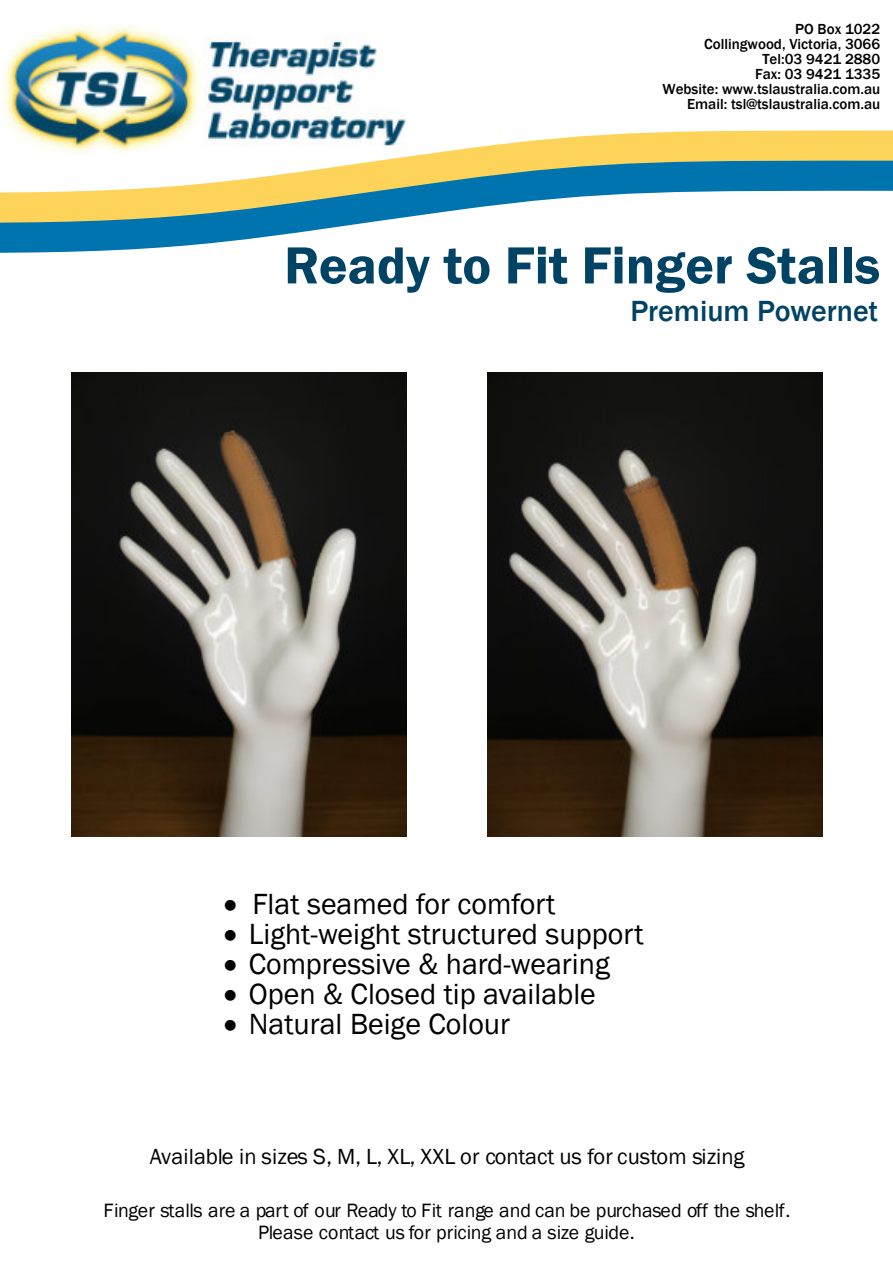
<style>
.page{position:relative;width:893px;height:1263px;background:#fff}
.page>*{position:absolute;margin:0;border:0;box-sizing:border-box;transform-origin:0 0}
.t1{font:600 54px "Franklin Gothic";color:#004364}
.t2{font:30px/30px "Franklin Gothic";color:#000}
.t3{font:500 30px "Franklin Gothic";color:#004364}
.t4{font:22.5px "Franklin Gothic";color:#000}
.t5{font:19.8px "Franklin Gothic";letter-spacing:-.005em;color:#000}
.t6{font:500 15px/15px "Franklin Gothic";color:#000;text-align:right}
</style>
<div class="page">
<svg style="left:0;top:223px;width:364px;height:30px;fill:#0074ae"></svg>
<svg style="left:0;top:193px;width:648px;height:30px"></svg>
<svg style="left:0;top:130px;width:893px;height:63px"></svg>
<img style="left:0;top:25px;width:406px;height:131px">
<img style="left:71px;top:372px;width:335px;height:464px">
<img style="left:487px;top:372px;width:335px;height:464px">
<p class="t6" style="left:662px;top:23px;width:219px">PO Box 1022<br>Collingwood, Victoria, 3066<br>Tel:03 9421 2880<br>Fax: 03 9421 1335<br>Website: www.tslaustralia.com.au<br>Email: tsl@tslaustralia.com.au</p>
<h1 class="t1" style="left:284px;top:246px;width:597px">Ready to Fit Finger Stalls</h1>
<h2 class="t3" style="left:630px;top:300px;width:249px">Premium Powernet</h2>
<h2 class="t2" style="left:249px;top:891px;width:396px">Flat seamed for comfort<br>Light-weight structured support<br>Compressive &amp; hard-wearing<br>Open &amp; Closed tip available<br>Natural Beige Colour</h2>
<h3 class="t4" style="left:150px;top:1148px;width:596px">Available in sizes S, M, L, XL, XXL or contact us for custom sizing</h3>
<h3 class="t5" style="left:103px;top:1203px;width:688px">Finger stalls are a part of our Ready to Fit range and can be purchased off the shelf.</h3>
<h3 class="t5" style="left:258px;top:1225px;width:378px">Please contact us for pricing and a size guide.</h3>
</div>
